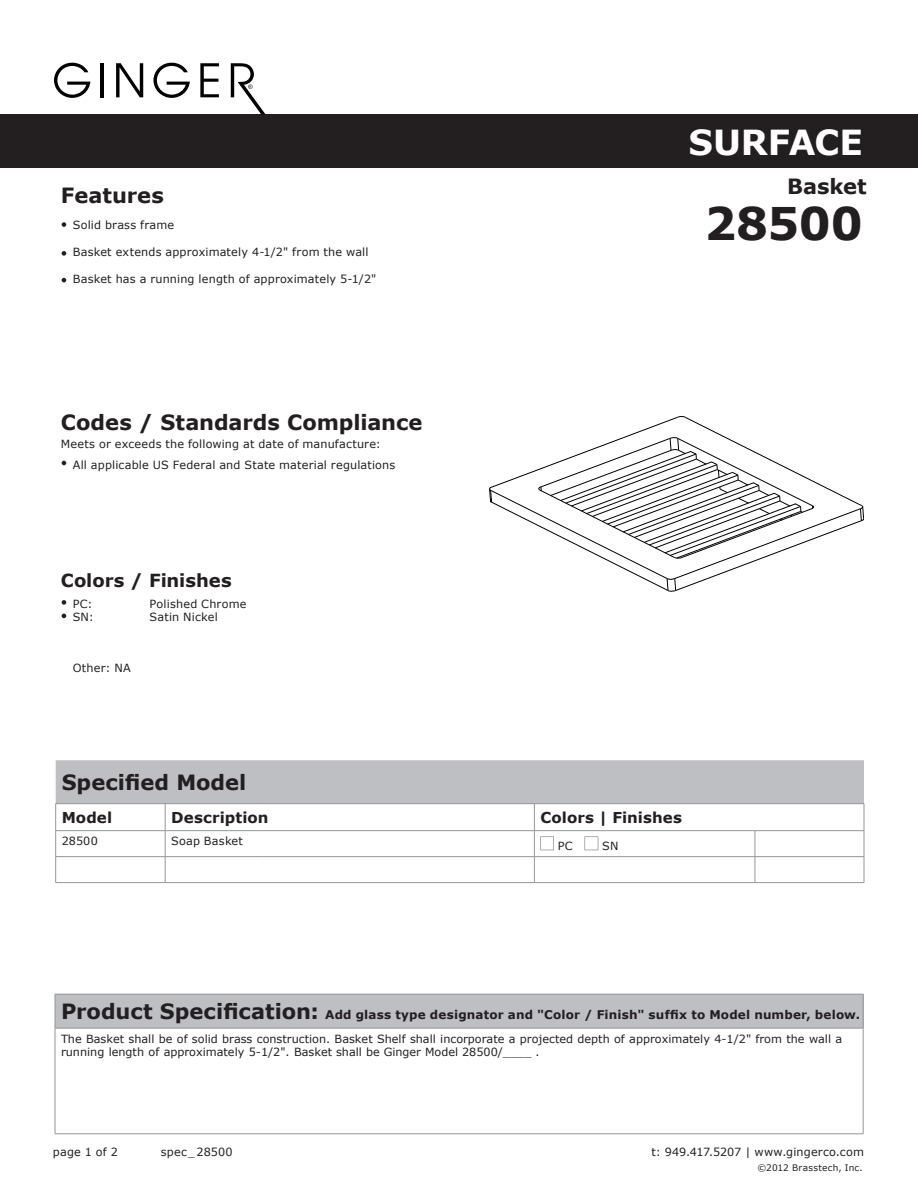
<style>
.page{position:relative;width:918px;height:1188px;background:#fff}
.page>*{position:absolute;margin:0;border:0;box-sizing:border-box;transform-origin:0 0}
.t1{font:700 45px "Verdana";letter-spacing:-.01em;color:#231f20}
.t2{font:700 34.5px "Verdana";letter-spacing:-.005em;color:#fff}
.t3{font:700 21px "Verdana";color:#231f20}
.t4{font:700 18px "Verdana";letter-spacing:-.005em;color:#231f20}
.t5{font:700 15px "Verdana";letter-spacing:.005em;color:#231f20}
.t6{font:700 12px "Verdana";letter-spacing:.015em;color:#231f20}
.t7{font:11.25px/13.5px "Verdana";letter-spacing:.01em;color:#231f20}
.t8{font:9px "Verdana";letter-spacing:.025em;color:#231f20}
</style>
<div class="page">
<div style="left:0;top:114px;width:918px;height:54px;background:#231f20"></div>
<hr style="left:56px;top:882px;width:109px;height:1px;background:#939598">
<hr style="left:165px;top:882px;width:97px;height:1px;background:#939598">
<hr style="left:262px;top:882px;width:272px;height:1px;background:#939598">
<hr style="left:534px;top:882px;width:221px;height:1px;background:#939598">
<hr style="left:755px;top:882px;width:109px;height:1px;background:#939598">
<svg style="left:55px;top:760px;width:810px;height:122px"></svg>
<div style="left:55px;top:994px;width:808px;height:34px;background:#bebfc2"></div>
<hr style="left:55px;top:994px;width:808px;height:1px;background:#939598">
<hr style="left:55px;top:994px;width:1px;height:34px;background:#939598">
<hr style="left:863px;top:994px;width:1px;height:34px;background:#939598">
<hr style="left:55px;top:1028px;width:808px;height:1px;background:#939598">
<hr style="left:55px;top:1028px;width:1px;height:106px;background:#939598">
<hr style="left:863px;top:1028px;width:1px;height:106px;background:#939598">
<hr style="left:55px;top:1134px;width:808px;height:1px;background:#939598">
<svg style="left:62px;top:600px;width:4px;height:5px"></svg>
<svg style="left:62px;top:614px;width:4px;height:4px"></svg>
<svg style="left:62px;top:461px;width:4px;height:4px"></svg>
<svg style="left:62px;top:222px;width:4px;height:5px"></svg>
<svg style="left:62px;top:251px;width:4px;height:5px"></svg>
<svg style="left:62px;top:278px;width:4px;height:4px"></svg>
<svg style="left:54px;top:63px;width:36px;height:35px"></svg>
<hr style="left:100px;top:63px;width:4px;height:34px;background:#000">
<svg style="left:116px;top:63px;width:27px;height:34px"></svg>
<svg style="left:153px;top:63px;width:37px;height:35px"></svg>
<svg style="left:200px;top:63px;width:19px;height:34px"></svg>
<svg style="left:231px;top:63px;width:34px;height:51px"></svg>
<svg style="left:489px;top:416px;width:375px;height:176px"></svg>
<p class="t3" style="left:61px;top:182px;width:105px">Features</p>
<p class="t7" style="left:73px;top:218px;width:103px">Solid brass frame</p>
<p class="t7" style="left:73px;top:245px;width:297px">Basket extends approximately 4-1/2" from the wall</p>
<p class="t7" style="left:73px;top:272px;width:305px">Basket has a running length of approximately 5-1/2"</p>
<p class="t2" style="left:689px;top:121px;width:176px">SURFACE</p>
<p class="t3" style="left:787px;top:173px;width:81px">Basket</p>
<p class="t1" style="left:704px;top:195px;width:160px">28500</p>
<p class="t3" style="left:61px;top:409px;width:363px">Codes / Standards Compliance</p>
<p class="t7" style="left:61px;top:436px;width:322px">Meets or exceeds the following at date of manufacture:</p>
<p class="t7" style="left:73px;top:457px;width:324px">All applicable US Federal and State material regulations</p>
<p class="t4" style="left:61px;top:569px;width:172px">Colors / Finishes</p>
<p class="t7" style="left:73px;top:597px;width:21px">PC:</p>
<p class="t7" style="left:73px;top:610px;width:23px">SN:</p>
<p class="t7" style="left:150px;top:597px;width:98px">Polished Chrome</p>
<p class="t7" style="left:150px;top:610px;width:70px">Satin Nickel</p>
<p class="t7" style="left:73px;top:660px;width:60px">Other: NA</p>
<p class="t3" style="left:62px;top:769px;width:186px">Specified Model</p>
<p class="t5" style="left:62px;top:808px;width:52px">Model</p>
<p class="t5" style="left:171px;top:808px;width:99px">Description</p>
<p class="t5" style="left:540px;top:808px;width:143px">Colors | Finishes</p>
<p class="t7" style="left:62px;top:834px;width:38px">28500</p>
<p class="t7" style="left:171px;top:834px;width:73px">Soap Basket</p>
<p class="t7" style="left:558px;top:839px;width:16px">PC</p>
<p class="t7" style="left:602px;top:839px;width:18px">SN</p>
<p class="t3" style="left:61px;top:998px;width:259px">Product Specification:</p>
<p class="t7" style="left:61px;top:1032px;width:783px">The Basket shall be of solid brass construction. Basket Shelf shall incorporate a projected depth of approximately 4-1/2" from the wall a running length of approximately 5-1/2". Basket shall be Ginger Model 28500/____ .</p>
<p class="t6" style="left:325px;top:1007px;width:536px">Add glass type designator and "Color / Finish" suffix to Model number, below.</p>
<p class="t7" style="left:53px;top:1144px;width:67px">page 1 of 2</p>
<p class="t7" style="left:161px;top:1144px;width:73px">spec_28500</p>
<p class="t7" style="left:651px;top:1144px;width:214px">t: 949.417.5207 | www.gingerco.com</p>
<p class="t8" style="left:757px;top:1162px;width:107px">©2012 Brasstech, Inc.</p>
</div>
